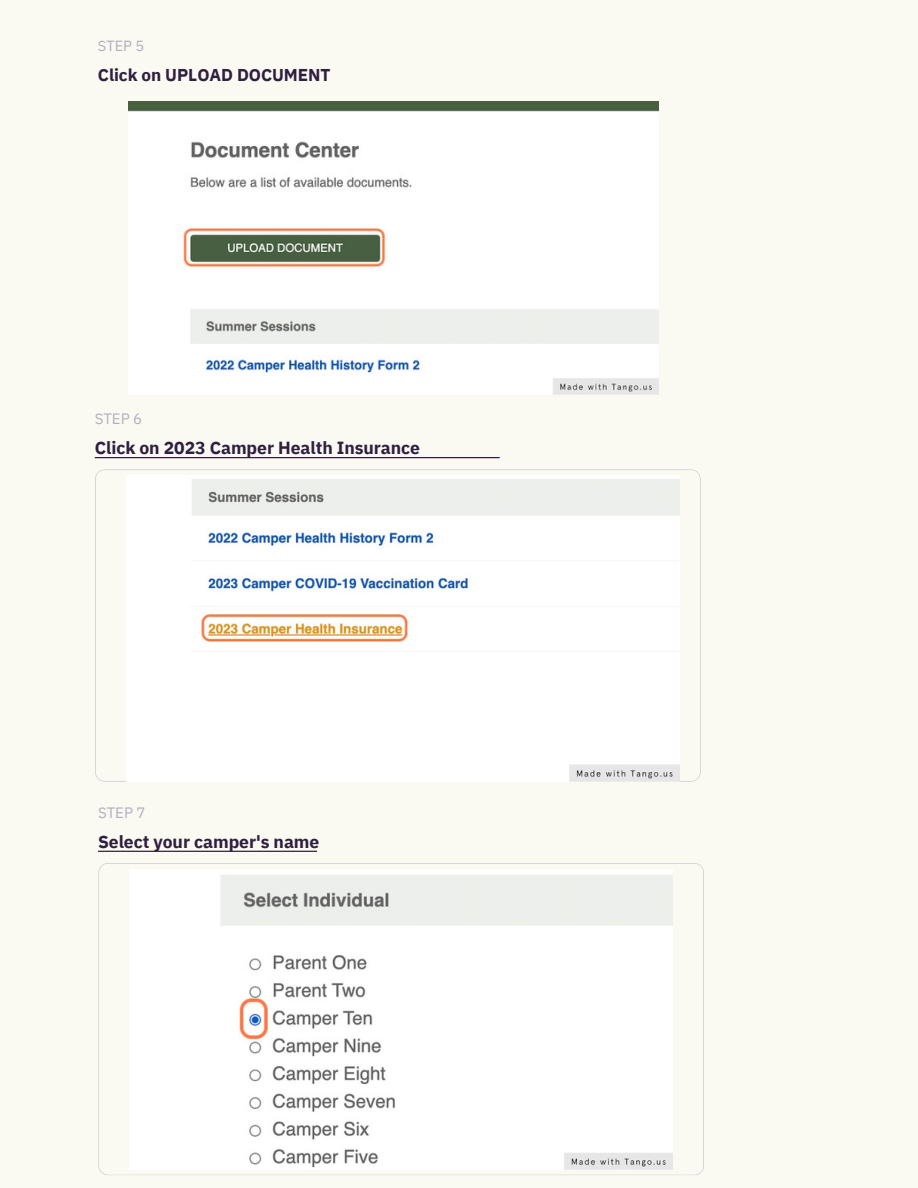
<style>
.page{position:relative;width:918px;height:1188px;background:#fafaf3}
.page>*{position:absolute;margin:0;border:0;box-sizing:border-box;transform-origin:0 0}
.t1{font:700 17.55px "IBM Plex Sans";letter-spacing:-.005em;color:#301f40}
.t2{font:700 17.1px "IBM Plex Sans";letter-spacing:-.005em;color:#301f40}
.t3{font:15px "IBM Plex Sans";letter-spacing:-.005em;color:#b6aebd}
.t4{font:14.7px "IBM Plex Sans";color:#b6aebd}
</style>
<div class="page">
<img style="left:129px;top:101px;width:530px;height:294px">
<hr style="left:95px;top:457px;width:405px;height:1px;background:#301f40">
<svg style="left:95px;top:469px;width:606px;height:313px"></svg>
<hr style="left:98px;top:851px;width:219px;height:1px;background:#301f40">
<svg style="left:98px;top:863px;width:606px;height:312px"></svg>
<img style="left:130px;top:869px;width:542px;height:301px">
<img style="left:126px;top:475px;width:553px;height:307px">
<p class="t4" style="left:98px;top:36px;width:48px">STEP 5</p>
<p class="t2" style="left:98px;top:63px;width:234px">Click on UPLOAD DOCUMENT</p>
<p class="t3" style="left:95px;top:409px;width:49px">STEP 6</p>
<p class="t1" style="left:95px;top:436px;width:327px">Click on 2023 Camper Health Insurance</p>
<p class="t3" style="left:98px;top:803px;width:49px">STEP 7</p>
<p class="t1" style="left:98px;top:830px;width:223px">Select your camper's name</p>
</div>
